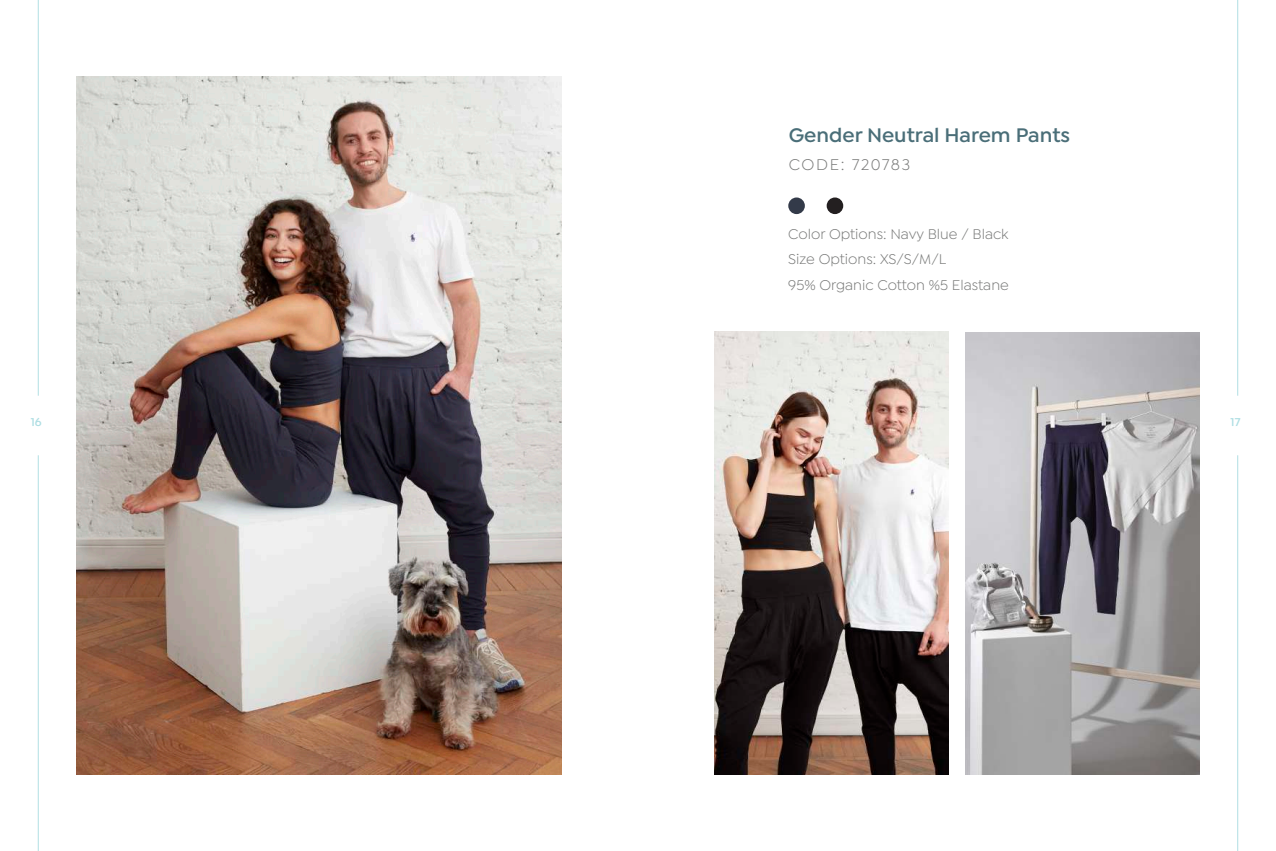
<style>
.page{position:relative;width:1276px;height:851px;background:#fff}
.page>*{position:absolute;margin:0;border:0;box-sizing:border-box;transform-origin:0 0}
.t1{font:600 21px "Isidora Sans";color:#4a6e78}
.t2{font:16.5px "Isidora Sans";letter-spacing:.1em;color:#777877}
.t3{font:15px/25.5px "Isidora Sans";color:#777877}
.t4{font:600 12px "Isidora Sans";color:#aedee3}
</style>
<div class="page">
<hr style="left:38px;top:0;width:1px;height:395px;background:#b1dfe3">
<hr style="left:38px;top:455px;width:1px;height:395px;background:#b1dfe3">
<hr style="left:1237px;top:0;width:1px;height:395px;background:#b1dfe3">
<hr style="left:1237px;top:455px;width:1px;height:395px;background:#b1dfe3">
<img style="left:965px;top:332px;width:234px;height:442px">
<img style="left:77px;top:77px;width:484px;height:697px">
<div style="left:788px;top:197px;width:17px;height:17px;background:#333a49;border-radius:50%"></div>
<div style="left:826px;top:197px;width:17px;height:17px;background:#231f20;border-radius:50%"></div>
<img style="left:714px;top:332px;width:234px;height:442px">
<h1 class="t1" style="left:788px;top:123px;width:283px">Gender Neutral Harem Pants</h1>
<p class="t2" style="left:788px;top:155px;width:123px">CODE: 720783</p>
<p class="t3" style="left:788px;top:221px;width:222px">Color Options: Navy Blue / Black<br>Size Options: XS/S/M/L<br>95% Organic Cotton %5 Elastane</p>
<p class="t4" style="left:31px;top:414px;width:12px">16</p>
<p class="t4" style="left:1230px;top:414px;width:11px">17</p>
</div>
